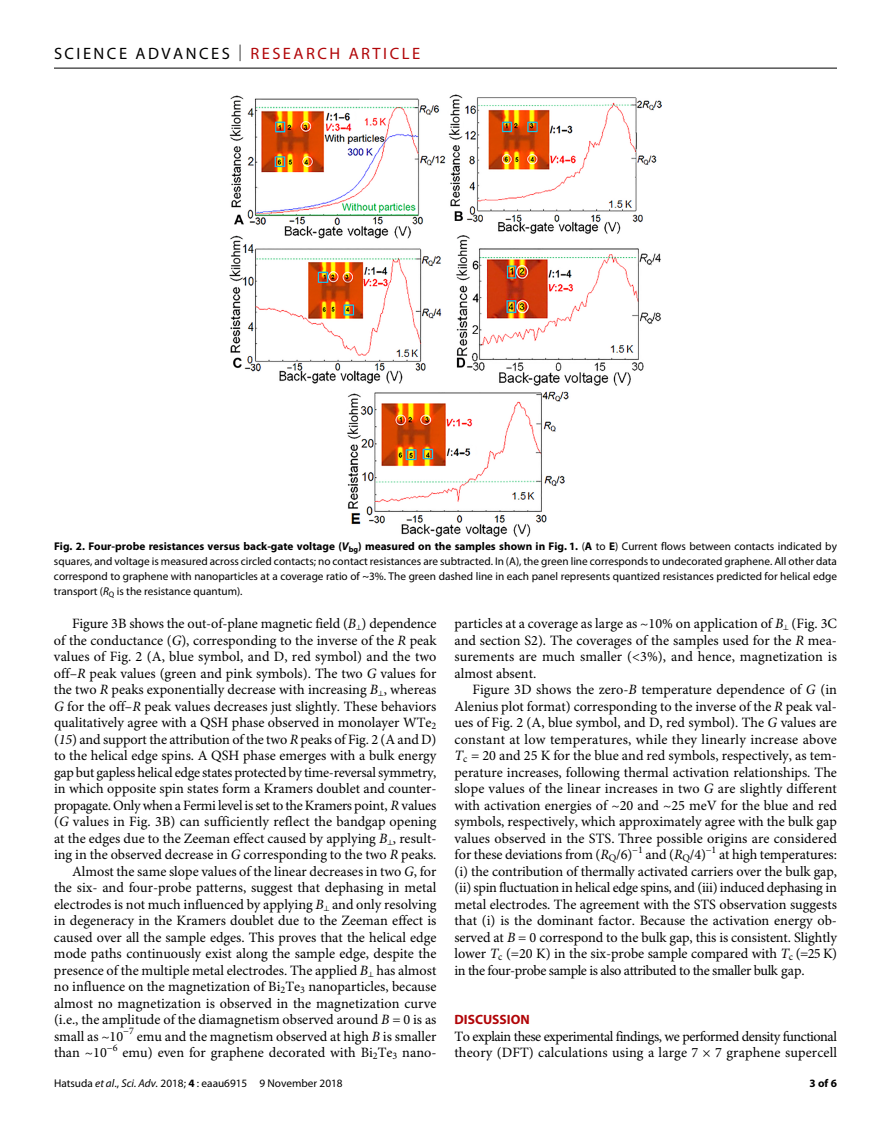
<style>
.page{position:relative;width:891px;height:1134px;background:#fff}
.page>*{position:absolute;margin:0;border:0;box-sizing:border-box;transform-origin:0 0}
.t1{font:16.5px "Myriad Pro";letter-spacing:.15em;color:#000}
.t2{font:14.25px/16.5px "Minion Pro";color:#000;text-align:justify}
.t3{font:14.25px/16.5px "Minion Pro";letter-spacing:-.035em;color:#000}
.t4{font:700 13.5px "Myriad Pro";color:#b10508}
.t5{font:11.25px/15px "Myriad Pro";color:#000;text-align:justify}
.t6{font:700 11.25px "Myriad Pro";color:#000}
.s1{font-weight:300}
.s2{color:#b10508}
.s3{font-weight:700}
.s4{font-weight:700;font-style:italic}
.s5{font-style:italic}
</style>
<div class="page">
<hr style="left:54px;top:68px;width:783px;height:1px;background:#000">
<img style="left:230px;top:94px;width:432px;height:443px">
<p class="t1" style="left:54px;top:40px;width:368px">SCIENCE ADVANCES <span class="s1">|</span> <span class="s2">RESEARCH ARTICLE</span></p>
<p class="t5" style="left:54px;top:539px;width:785px"><span class="s3">Fig. 2. Four-probe resistances versus back-gate voltage (</span><span class="s4">V</span><sub>bg</sub><span class="s3">) measured on the samples shown in Fig. 1.</span> (<span class="s3">A</span> to <span class="s3">E</span>) Current flows between contacts indicated by squares, and voltage is measured across circled contacts; no contact resistances are subtracted. In (A), the green line corresponds to undecorated graphene. All other data correspond to graphene with nanoparticles at a coverage ratio of ~3%. The green dashed line in each panel represents quantized resistances predicted for helical edge transport (<span class="s5">R</span><sub>Q</sub> is the resistance quantum).</p>
<p class="t2" style="left:54px;top:617px;width:384px;text-align:right">Figure 3B shows the out-of-plane magnetic field (<span class="s5">B</span><sub>⊥</sub>) dependence<br>of the conductance (<span class="s5">G</span>), corresponding to the inverse of the <span class="s5">R</span> peak values of Fig. 2 (A, blue symbol, and D, red symbol) and the two off–<span class="s5">R</span> peak values (green and pink symbols). The two <span class="s5">G</span> values for the two <span class="s5">R</span> peaks exponentially decrease with increasing <span class="s5">B</span><sub>⊥</sub>, whereas <span class="s5">G</span> for the off–<span class="s5">R</span> peak values decreases just slightly. These behaviors qualitatively agree with a QSH phase observed in monolayer WTe<sub>2 </sub>(<span class="s5">15</span>) and support the attribution of the two <span class="s5">R</span> peaks of Fig. 2 (A and D) to the helical edge spins. A QSH phase emerges with a bulk energy gap but gapless helical edge states protected by time-reversal symmetry, in which opposite spin states form a Kramers doublet and counter&shy;propagate. Only when a Fermi level is set to the Kramers point, <span class="s5">R</span> values (<span class="s5">G</span> values in Fig. 3B) can sufficiently reflect the bandgap opening at the edges due to the Zeeman effect caused by applying <span class="s5">B</span><sub>⊥</sub>, result&shy;ing in the observed decrease in <span class="s5">G</span> corresponding to the two <span class="s5">R</span> peaks.<br>Almost the same slope values of the linear decreases in two <span class="s5">G</span>, for the six- and four-probe patterns, suggest that dephasing in metal electrodes is not much influenced by applying <span class="s5">B</span><sub>⊥</sub> and only resolving in degeneracy in the Kramers doublet due to the Zeeman effect is caused over all the sample edges. This proves that the helical edge mode paths continuously exist along the sample edge, despite the presence of the multiple metal electrodes. The applied <span class="s5">B</span><sub>⊥</sub> has almost no influence on the magnetization of Bi<sub>2</sub>Te<sub>3</sub> nanoparticles, because almost no magnetization is observed in the magnetization curve (i.e., the amplitude of the diamagnetism observed around <span class="s5">B</span> = 0 is as small as ~10<sup>−7</sup> emu and the magnetism observed at high <span class="s5">B</span> is smaller than ~10<sup>−6</sup> emu) even for graphene decorated with Bi<sub>2</sub>Te<sub>3</sub> nano-</p>
<p class="t2" style="left:455px;top:617px;width:384px">particles at a coverage as large as ~10% on application of <span class="s5">B</span><sub>⊥</sub> (Fig. 3C and section S2). The coverages of the samples used for the <span class="s5">R</span> mea&shy;surements are much smaller (&lt;3%), and hence, magnetization is almost absent.</p>
<p class="t2" style="left:454px;top:683px;width:384px;text-indent:18px">Figure 3D shows the zero-<span class="s5">B</span> temperature dependence of <span class="s5">G</span> (in Alenius plot format) corresponding to the inverse of the <span class="s5">R</span> peak val&shy;ues of Fig. 2 (A, blue symbol, and D, red symbol). The <span class="s5">G</span> values are constant at low temperatures, while they linearly increase above <span class="s5">T</span><sub>c</sub> = 20 and 25 K for the blue and red symbols, respectively, as tem&shy;perature increases, following thermal activation relationships. The slope values of the linear increases in two <span class="s5">G</span> are slightly different with activation energies of ~20 and ~25 meV for the blue and red symbols, respectively, which approximately agree with the bulk gap values observed in the STS. Three possible origins are considered for these deviations from (<span class="s5">R</span><sub>Q</sub>/6)<sup>−1</sup> and (<span class="s5">R</span><sub>Q</sub>/4)<sup>−1</sup> at high temperatures: (i) the contribution of thermally activated carriers over the bulk gap, (ii) spin fluctuation in helical edge spins, and (iii) induced dephasing in metal electrodes. The agreement with the STS observation suggests that (i) is the dominant factor. Because the activation energy ob&shy;served at <span class="s5">B</span> = 0 correspond to the bulk gap, this is consistent. Slightly lower <span class="s5">T</span><sub>c</sub> (=20 K) in the six-probe sample compared with <span class="s5">T</span><sub>c</sub> (=25 K) in the four-probe sample is also attributed to the smaller bulk gap.</p>
<p class="t4" style="left:454px;top:1009px;width:77px">DISCUSSION</p>
<p class="t3" style="left:454px;top:1029px;width:384px">To explain these experimental findings, we performed density functional theory (DFT) calculations using a large 7 × 7 graphene supercell</p>
<p class="t5" style="left:54px;top:1076px;width:290px">Hatsuda <span class="s5">et al</span>., <span class="s5">Sci. Adv.</span> 2018; <span class="s3">4</span> : eaau6915 9 November 2018</p>
<p class="t6" style="left:810px;top:1074px;width:29px">3 of 6</p>
</div>
